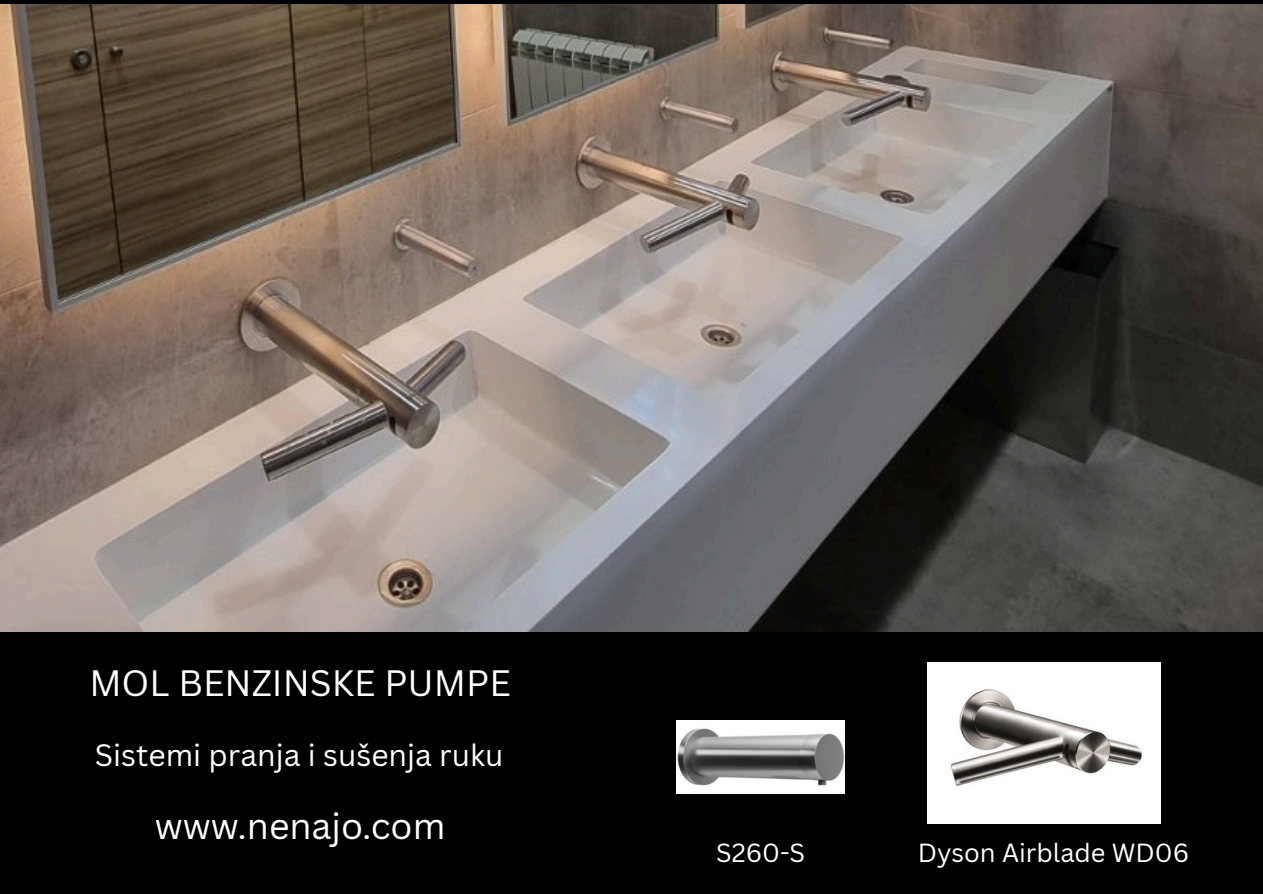
<style>
.page{position:relative;width:1263px;height:894px;background:#fff}
.page>*{position:absolute;margin:0;border:0;box-sizing:border-box;transform-origin:0 0}
.t1{font:35.7px "Canva Sans";color:#fff}
.t2{font:30px "Canva Sans";color:#fff}
.t3{font:25.5px "Canva Sans";color:#fff}
</style>
<div class="page">
<div style="left:0;top:0;width:1263px;height:893px;background:#000"></div>
<img style="left:0;top:5px;width:1263px;height:626px">
<img style="left:676px;top:720px;width:169px;height:73px">
<img style="left:927px;top:662px;width:233px;height:161px">
<p class="t1" style="left:89px;top:658px;width:423px">MOL BENZINSKE PUMPE</p>
<p class="t2" style="left:95px;top:733px;width:410px">Sistemi pranja i sušenja ruku</p>
<h1 class="t1" style="left:155px;top:800px;width:292px">www.nenajo.com</h1>
<h2 class="t3" style="left:716px;top:834px;width:90px">S260-S</h2>
<h3 class="t3" style="left:918px;top:834px;width:273px">Dyson Airblade WD06</h3>
</div>
